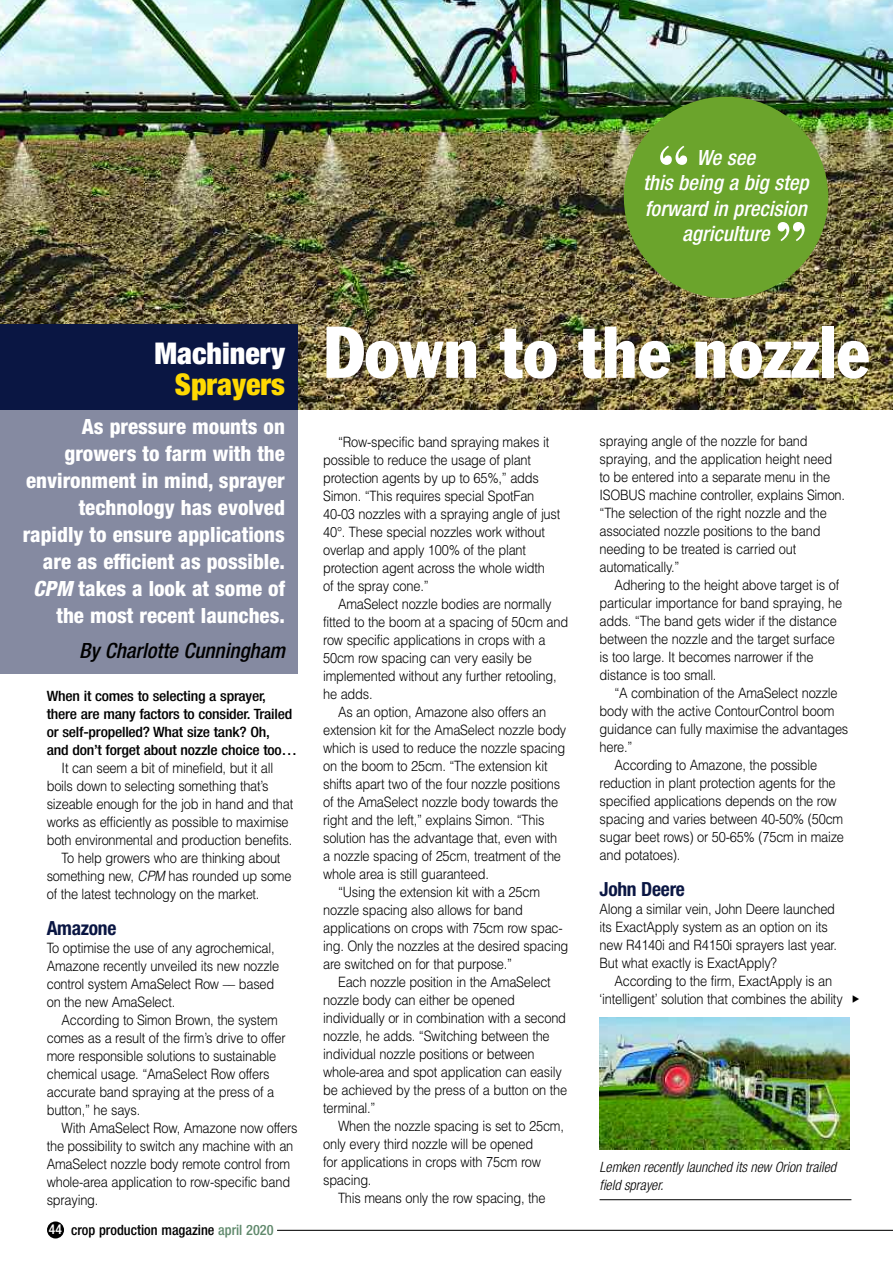
<style>
.page{position:relative;width:893px;height:1263px;background:#fff}
.page>*{position:absolute;margin:0;border:0;box-sizing:border-box;transform-origin:0 0}
.t1{font:condensed 72px "Franklin Gothic";color:#fff}
.t2{font:700 58.95px "Bodoni BT";color:#fff}
.t3{font:900 condensed 30px "Helvetica Neue";color:#fff}
.t4{font:900 condensed 30px "Helvetica Neue";color:#ffd902}
.t5{font:800 condensed 21px/27px "Helvetica Neue";color:#fff;text-align:right}
.t6{font:italic 500 condensed 21px/25.2px "Helvetica Neue";color:#fff;text-align:center}
.t7{font:italic 500 condensed 21px "Helvetica Neue";color:#000}
.t8{font:700 condensed 19.5px "Helvetica Neue";letter-spacing:-.015em;color:#0a1643}
.t9{font:300 14.25px/18px "Helvetica";letter-spacing:-.015em;color:#000;scale:.9 1}
.t10{font:500 condensed 14.25px/18px "Helvetica Neue";letter-spacing:-.015em;color:#000;scale:1.1 1}
.t11{font:italic 300 condensed 14.25px/18px "Helvetica Neue";color:#000}
.t12{font:500 condensed 14.25px "Helvetica Neue";letter-spacing:-.015em;color:#000}
.s1{font-style:italic}
.s2{font-size:13.5px;color:#fff}
.s3{color:#60896c}
</style>
<div class="page">
<img style="left:0;top:0;width:893px;height:410px">
<div style="left:0;top:407px;width:298px;height:267px;background:#858aa1"></div>
<div style="left:624px;top:97px;width:204px;height:201px;background:#6ba42c;border-radius:50%"></div>
<div style="left:0;top:324px;width:298px;height:86px;background:#0a1643"></div>
<div style="left:47px;top:1221px;width:17px;height:17px;background:#000;border-radius:50%"></div>
<hr style="left:277px;top:1230px;width:616px;height:1px;background:#000">
<img style="left:600px;top:1018px;width:250px;height:131px">
<hr style="left:600px;top:1199px;width:251px;height:1px;background:#000">
<h2 class="t2" style="left:656px;top:147px;width:35px">“</h2>
<h3 class="t6" style="left:643px;top:147px;width:167px">We see<br>this being a big step forward in precision agriculture</h3>
<h2 class="t2" style="left:774px;top:223px;width:35px">”</h2>
<h3 class="t3" style="left:154px;top:342px;width:132px">Machinery</h3>
<h3 class="t4" style="left:175px;top:374px;width:112px">Sprayers</h3>
<h3 class="t5" style="left:23px;top:414px;width:264px">As pressure mounts on growers to farm with the environment in mind, sprayer technology has evolved rapidly to ensure applications are as efficient as possible.<br><span class="s1">CPM</span> takes a look at some of the most recent launches.</h3>
<h3 class="t7" style="left:79px;top:643px;width:207px">By Charlotte Cunningham</h3>
<p class="t10" style="left:47px;top:688px;width:229px">When it comes to selecting a sprayer, there are many factors to consider. Trailed or self-propelled? What size tank? Oh,<br>and don’t forget about nozzle choice too…</p>
<p class="t9" style="left:62px;top:759px;width:237px">It can seem a bit of minefield, but it all</p>
<p class="t9" style="left:47px;top:777px;width:248px">boils down to selecting something that’s</p>
<p class="t9" style="left:47px;top:795px;width:275px">sizeable enough for the job in hand and that</p>
<p class="t9" style="left:47px;top:813px;width:270px">works as efficiently as possible to maximise</p>
<p class="t9" style="left:47px;top:831px;width:274px">both environmental and production benefits.</p>
<p class="t9" style="left:62px;top:849px;width:245px">To help growers who are thinking about</p>
<p class="t9" style="left:47px;top:867px;width:273px">something new, <span class="s1">CPM</span> has rounded up some</p>
<p class="t9" style="left:47px;top:885px;width:238px">of the latest technology on the market.</p>
<h3 class="t8" style="left:47px;top:921px;width:71px">Amazone</h3>
<p class="t9" style="left:47px;top:939px;width:260px">To optimise the use of any agrochemical, Amazone recently unveiled its new nozzle control system AmaSelect Row –– based on the new AmaSelect.</p>
<p class="t9" style="left:47px;top:1011px;width:267px;text-indent:15px">According to Simon Brown, the system comes as a result of the firm’s drive to offer more responsible solutions to sustainable chemical usage. “AmaSelect Row offers accurate band spraying at the press of a button,” he says.</p>
<p class="t9" style="left:47px;top:1119px;width:280px;text-indent:15px">With AmaSelect Row, Amazone now offers the possibility to switch any machine with an AmaSelect nozzle body remote control from whole-area application to row-specific band spraying.</p>
<p class="t12" style="left:49px;top:1225px;width:226px"><span class="s2">44</span> crop production magazine <span class="s3">april 2020</span></p>
<h1 class="t1" style="left:323px;top:327px;width:548px">Down to the nozzle</h1>
<p class="t9" style="left:323px;top:433px;width:265px;text-indent:15px">“Row-specific band spraying makes it possible to reduce the usage of plant protection agents by up to 65%,” adds Simon. “This requires special SpotFan 40-03 nozzles with a spraying angle of just 40°. These special nozzles work without overlap and apply 100% of the plant protection agent across the whole width<br>of the spray cone.”</p>
<p class="t9" style="left:338px;top:595px;width:239px">AmaSelect nozzle bodies are normally</p>
<p class="t9" style="left:323px;top:613px;width:274px">fitted to the boom at a spacing of 50cm and</p>
<p class="t9" style="left:323px;top:631px;width:249px">row specific applications in crops with a</p>
<p class="t9" style="left:323px;top:649px;width:233px">50cm row spacing can very easily be</p>
<p class="t9" style="left:323px;top:667px;width:261px">implemented without any further retooling,</p>
<p class="t9" style="left:323px;top:685px;width:56px">he adds.</p>
<p class="t9" style="left:338px;top:703px;width:233px">As an option, Amazone also offers an</p>
<p class="t9" style="left:323px;top:721px;width:272px">extension kit for the AmaSelect nozzle body</p>
<p class="t9" style="left:323px;top:739px;width:271px">which is used to reduce the nozzle spacing</p>
<p class="t9" style="left:323px;top:757px;width:251px">on the boom to 25cm. “The extension kit</p>
<p class="t9" style="left:323px;top:775px;width:265px">shifts apart two of the four nozzle positions</p>
<p class="t9" style="left:323px;top:793px;width:263px">of the AmaSelect nozzle body towards the</p>
<p class="t9" style="left:323px;top:811px;width:247px">right and the left,” explains Simon. “This</p>
<p class="t9" style="left:323px;top:829px;width:262px">solution has the advantage that, even with</p>
<p class="t9" style="left:323px;top:847px;width:266px">a nozzle spacing of 25cm, treatment of the</p>
<p class="t9" style="left:323px;top:865px;width:186px">whole area is still guaranteed.</p>
<p class="t9" style="left:338px;top:883px;width:226px">“Using the extension kit with a 25cm</p>
<p class="t9" style="left:323px;top:901px;width:223px">nozzle spacing also allows for band</p>
<p class="t9" style="left:323px;top:919px;width:268px">applications on crops with 75cm row spac-</p>
<p class="t9" style="left:323px;top:937px;width:274px">ing. Only the nozzles at the desired spacing</p>
<p class="t9" style="left:323px;top:955px;width:211px">are switched on for that purpose.”</p>
<p class="t9" style="left:338px;top:973px;width:238px">Each nozzle position in the AmaSelect</p>
<p class="t9" style="left:323px;top:991px;width:215px">nozzle body can either be opened</p>
<p class="t9" style="left:323px;top:1009px;width:271px">individually or in combination with a second</p>
<p class="t9" style="left:323px;top:1027px;width:253px">nozzle, he adds. “Switching between the</p>
<p class="t9" style="left:323px;top:1045px;width:236px">individual nozzle positions or between</p>
<p class="t9" style="left:323px;top:1063px;width:267px">whole-area and spot application can easily</p>
<p class="t9" style="left:323px;top:1081px;width:273px">be achieved by the press of a button on the</p>
<p class="t9" style="left:323px;top:1099px;width:60px">terminal.”</p>
<p class="t9" style="left:338px;top:1117px;width:252px">When the nozzle spacing is set to 25cm,</p>
<p class="t9" style="left:323px;top:1135px;width:235px">only every third nozzle will be opened</p>
<p class="t9" style="left:323px;top:1153px;width:244px">for applications in crops with 75cm row</p>
<p class="t9" style="left:323px;top:1171px;width:55px">spacing.</p>
<p class="t9" style="left:338px;top:1189px;width:232px">This means only the row spacing, the</p>
<p class="t9" style="left:600px;top:432px;width:274px">spraying angle of the nozzle for band spraying, and the application height need to be entered into a separate menu in the ISOBUS machine controller, explains Simon. “The selection of the right nozzle and the associated nozzle positions to the band needing to be treated is carried out automatically.”</p>
<p class="t9" style="left:600px;top:576px;width:271px;text-indent:15px">Adhering to the height above target is of particular importance for band spraying, he adds. “The band gets wider if the distance between the nozzle and the target surface is too large. It becomes narrower if the distance is too small.</p>
<p class="t9" style="left:614px;top:684px;width:250px">“A combination of the AmaSelect nozzle</p>
<p class="t9" style="left:600px;top:702px;width:262px">body with the active ContourControl boom</p>
<p class="t9" style="left:600px;top:720px;width:278px">guidance can fully maximise the advantages</p>
<p class="t9" style="left:600px;top:738px;width:38px">here.”</p>
<p class="t9" style="left:614px;top:756px;width:227px">According to Amazone, the possible</p>
<p class="t9" style="left:600px;top:774px;width:264px">reduction in plant protection agents for the</p>
<p class="t9" style="left:600px;top:792px;width:265px">specified applications depends on the row</p>
<p class="t9" style="left:600px;top:810px;width:272px">spacing and varies between 40-50% (50cm</p>
<p class="t9" style="left:600px;top:828px;width:273px">sugar beet rows) or 50-65% (75cm in maize</p>
<p class="t9" style="left:600px;top:846px;width:91px">and potatoes).</p>
<h3 class="t8" style="left:600px;top:882px;width:87px">John Deere</h3>
<p class="t9" style="left:600px;top:900px;width:265px">Along a similar vein, John Deere launched its ExactApply system as an option on its new R4140i and R4150i sprayers last year.<br>But what exactly is ExactApply?</p>
<p class="t9" style="left:600px;top:972px;width:272px;text-align:center">According to the firm, ExactApply is an ‘intelligent’ solution that combines the ability</p>
<p class="t11" style="left:600px;top:1159px;width:238px">Lemken recently launched its new Orion trailed field sprayer.</p>
</div>
